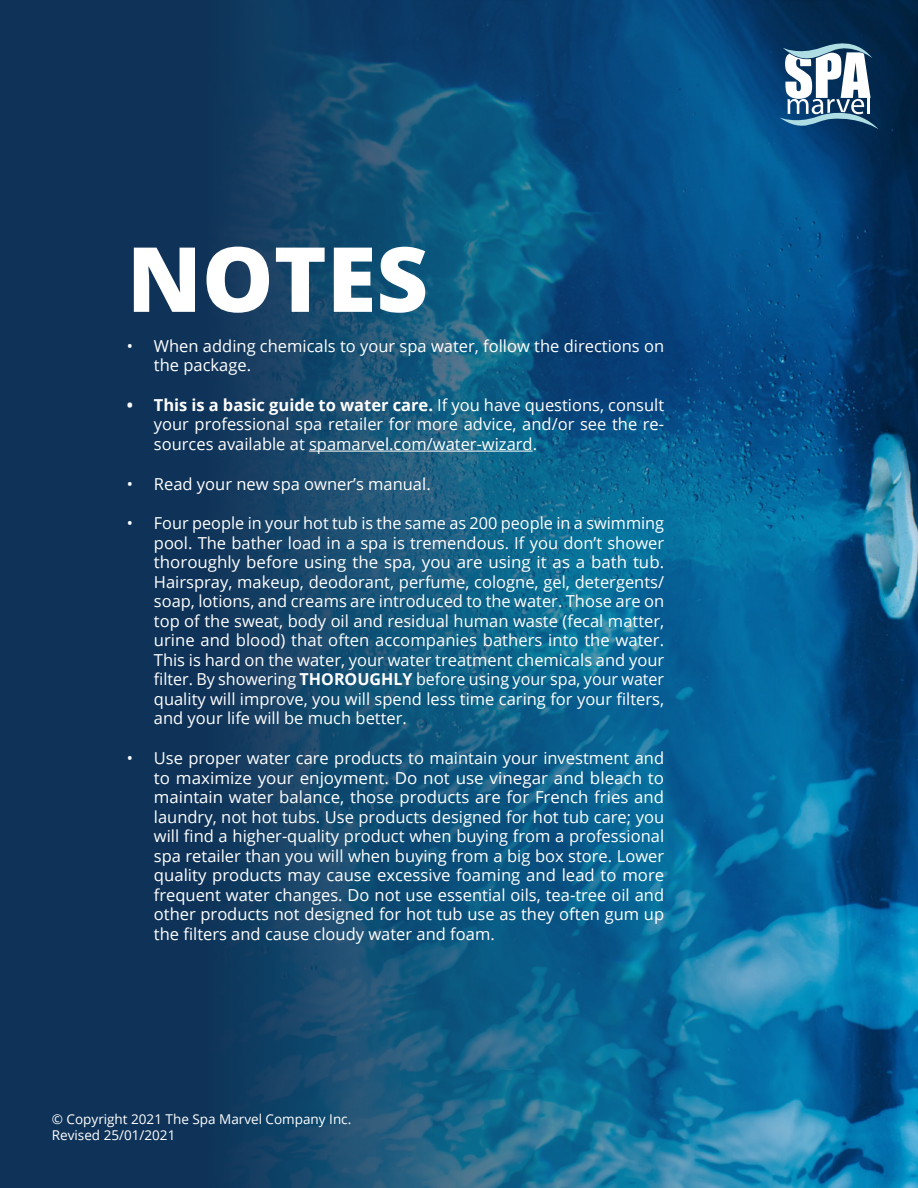
<style>
.page{position:relative;width:918px;height:1188px;background:#0f3358}
.page>*{position:absolute;margin:0;border:0;box-sizing:border-box;transform-origin:0 0}
.t1{font:800 90px "Open Sans";color:#fff}
.t2{font:16.5px/19.5px "Open Sans";color:#fff;text-align:justify}
.t3{font:13.5px "Open Sans";color:#fff}
.s1{font-weight:700}
</style>
<div class="page">
<img style="left:239px;top:0;width:679px;height:1188px">
<hr style="left:309px;top:451px;width:224px;height:1px;background:#fff">
<svg style="left:779px;top:38px;width:100px;height:96px"></svg>
<p class="t1" style="left:127px;top:211px;width:303px">NOTES</p>
<p class="t2" style="left:154px;top:335px;width:512px;text-indent:-27px">• When adding chemicals to your spa water, follow the directions on the package.</p>
<p class="t2" style="left:154px;top:395px;width:512px;text-indent:-27px"><span class="s1">• This is a basic guide to water care.</span> If you have questions, consult your professional spa retailer for more advice, and/or see the re&shy;sources available at spamarvel.com/water-wizard.</p>
<p class="t2" style="left:127px;top:473px;width:305px">• Read your new spa owner’s manual.</p>
<p class="t2" style="left:154px;top:513px;width:512px;text-indent:-27px">• Four people in your hot tub is the same as 200 people in a swimming pool. The bather load in a spa is tremendous. If you don’t shower thoroughly before using the spa, you are using it as a bath tub.<br>Hairspray, makeup, deodorant, perfume, cologne, gel, detergents/ soap, lotions, and creams are introduced to the water. Those are on top of the sweat, body oil and residual human waste (fecal matter, urine and blood) that often accompanies bathers into the water.<br>This is hard on the water, your water treatment chemicals and your filter. By showering <span class="s1">THOROUGHLY</span> before using your spa, your water quality will improve, you will spend less time caring for your filters, and your life will be much better.</p>
<p class="t2" style="left:154px;top:748px;width:512px;text-indent:-27px">• Use proper water care products to maintain your investment and to maximize your enjoyment. Do not use vinegar and bleach to maintain water balance, those products are for French fries and laundry, not hot tubs. Use products designed for hot tub care; you will find a higher-quality product when buying from a professional spa retailer than you will when buying from a big box store. Lower quality products may cause excessive foaming and lead to more frequent water changes. Do not use essential oils, tea-tree oil and other products not designed for hot tub use as they often gum up the filters and cause cloudy water and foam.</p>
<p class="t3" style="left:52px;top:1110px;width:301px">© Copyright 2021 The Spa Marvel Company Inc.</p>
<p class="t3" style="left:52px;top:1126px;width:125px">Revised 25/01/2021</p>
</div>
